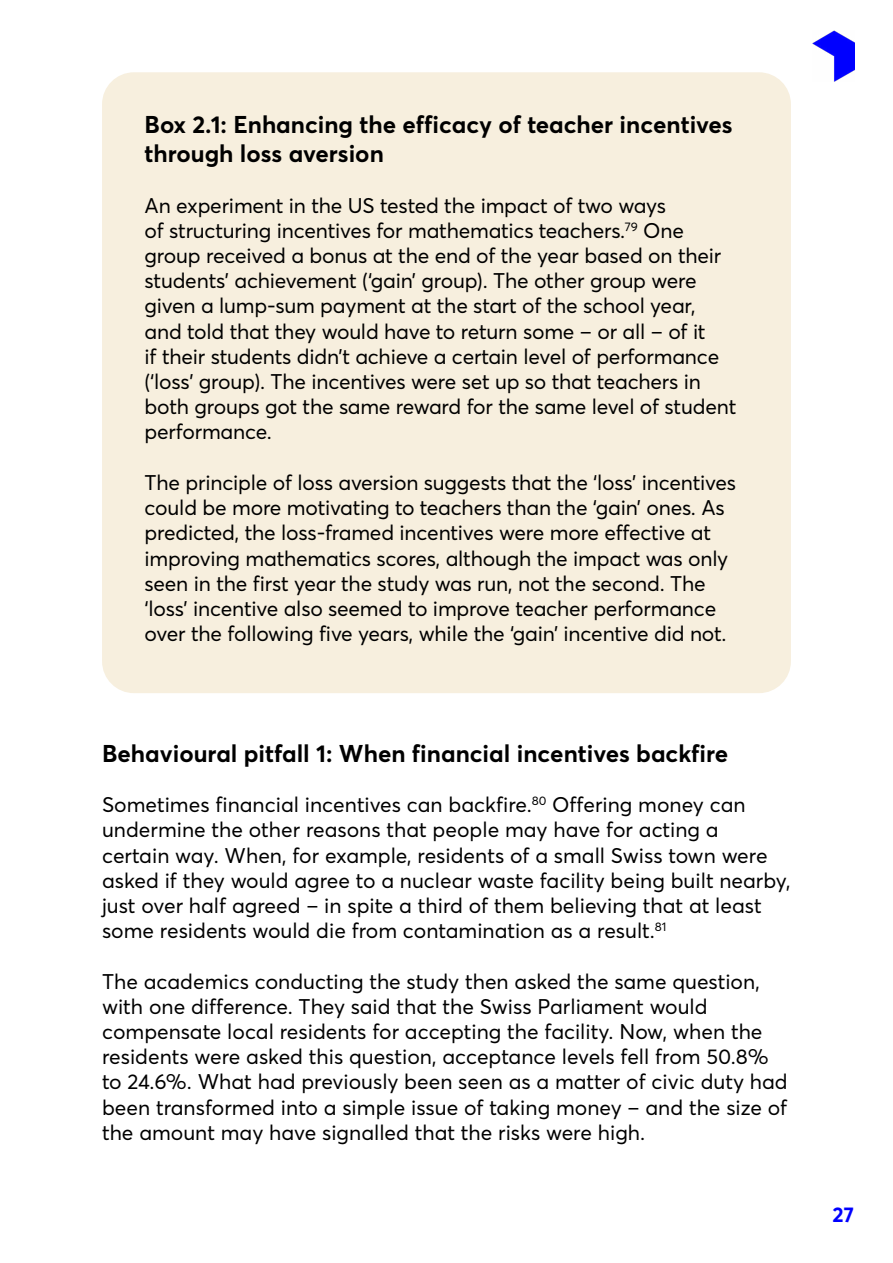
<style>
.page{position:relative;width:893px;height:1263px;background:#fff}
.page>*{position:absolute;margin:0;border:0;box-sizing:border-box;transform-origin:0 0}
.t1{font:700 24px/28.8px "Averta";color:#000}
.t2{font:21px/25.2px "Averta";letter-spacing:-.01em;color:#000}
.t3{font:700 21px "Averta";color:#00f}
</style>
<div class="page">
<img style="left:812px;top:31px;width:43px;height:51px">
<div style="left:102px;top:72px;width:689px;height:621px;background:#f7efde;border-radius:32px"></div>
<p class="t1" style="left:145px;top:110px;width:590px">Box 2.1: Enhancing the efficacy of teacher incentives through loss aversion</p>
<p class="t2" style="left:145px;top:192px;width:593px">An experiment in the US tested the impact of two ways<br>of structuring incentives for mathematics teachers.<sup>79</sup> One group received a bonus at the end of the year based on their students’ achievement (‘gain’ group). The other group were given a lump-sum payment at the start of the school year, and told that they would have to return some – or all – of it<br>if their students didn’t achieve a certain level of performance (‘loss’ group). The incentives were set up so that teachers in both groups got the same reward for the same level of student performance.</p>
<p class="t2" style="left:145px;top:470px;width:593px">The principle of loss aversion suggests that the ‘loss’ incentives could be more motivating to teachers than the ‘gain’ ones. As predicted, the loss-framed incentives were more effective at improving mathematics scores, although the impact was only seen in the first year the study was run, not the second. The ‘loss’ incentive also seemed to improve teacher performance over the following five years, while the ‘gain’ incentive did not.</p>
<p class="t1" style="left:102px;top:738px;width:628px">Behavioural pitfall 1: When financial incentives backfire</p>
<p class="t2" style="left:102px;top:792px;width:690px">Sometimes financial incentives can backfire.<sup>80</sup> Offering money can undermine the other reasons that people may have for acting a certain way. When, for example, residents of a small Swiss town were asked if they would agree to a nuclear waste facility being built nearby, just over half agreed – in spite a third of them believing that at least some residents would die from contamination as a result.<sup>81</sup></p>
<p class="t2" style="left:102px;top:968px;width:687px">The academics conducting the study then asked the same question, with one difference. They said that the Swiss Parliament would compensate local residents for accepting the facility. Now, when the residents were asked this question, acceptance levels fell from 50.8% to 24.6%. What had previously been seen as a matter of civic duty had been transformed into a simple issue of taking money – and the size of the amount may have signalled that the risks were high.</p>
<p class="t3" style="left:832px;top:1201px;width:23px">27</p>
</div>
